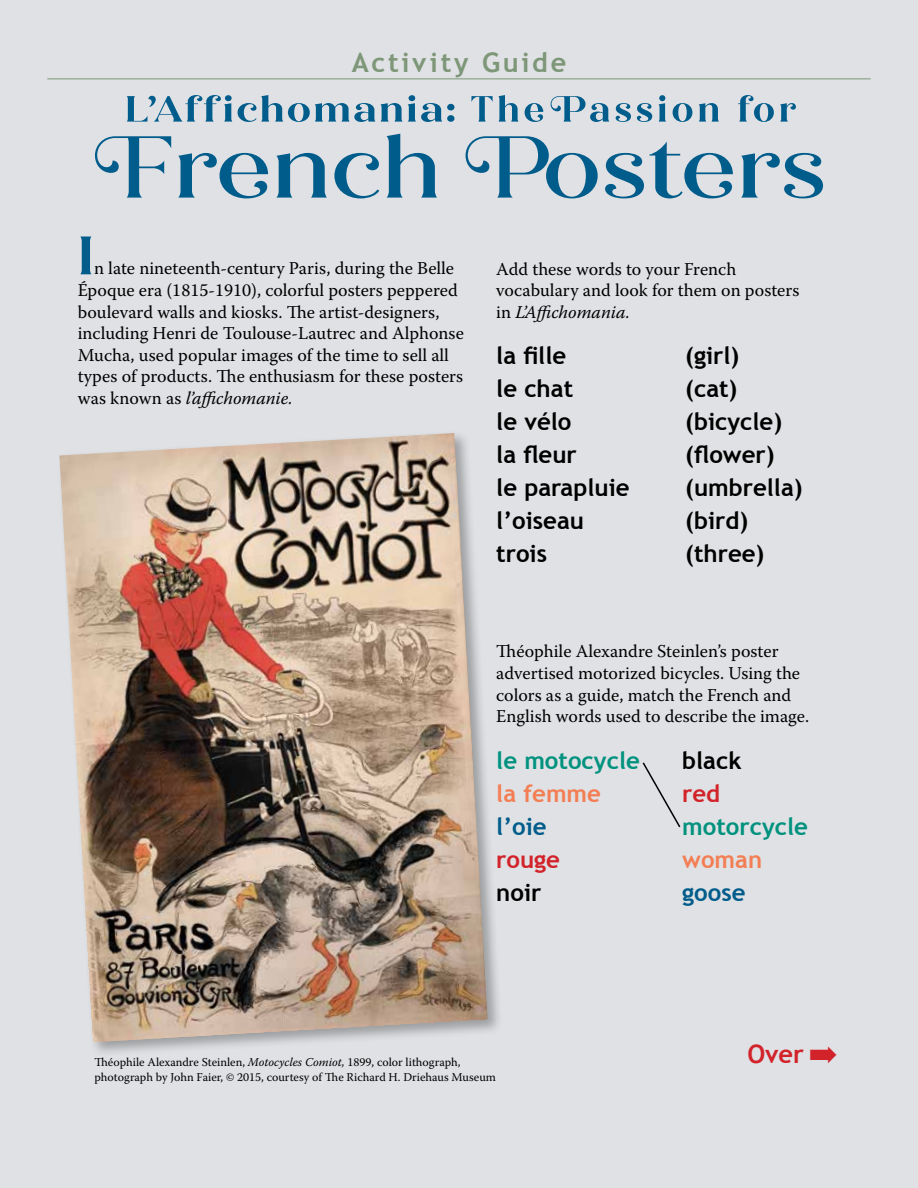
<style>
.page{position:relative;width:918px;height:1188px;background:#dfe1e4}
.page>*{position:absolute;margin:0;border:0;box-sizing:border-box;transform-origin:0 0}
.t1{font:700 54px "Quiche Flare";color:#005c8b}
.t2{font:700 27px "Trebuchet MS";letter-spacing:.1em;color:#7e9778}
.t3{font:700 25.35px "Trebuchet MS";color:#d2232a}
.t4{font:700 24px "Trebuchet MS";color:#000}
.t5{font:700 24px "Trebuchet MS";color:#00927e}
.t6{font:700 24px "Trebuchet MS";color:#f47e54}
.t7{font:700 24px "Trebuchet MS";color:#005c8b}
.t8{font:700 24px "Trebuchet MS";color:#d2232a}
.t9{font:18px/21.6px "Warnock Pro";color:#000}
.t10{font:12px/14.4px "Warnock Pro";color:#000}
.s1{font-style:italic}
</style>
<div class="page">
<hr style="left:47px;top:78px;width:824px;height:1px;background:#7e9778">
<svg style="left:95px;top:134px;width:728px;height:64px"></svg>
<svg style="left:127px;top:95px;width:669px;height:27px"></svg>
<div style="left:56px;top:430px;width:447px;height:628px;background:#000;opacity:.3"></div>
<img style="left:59px;top:433px;width:429px;height:609px">
<svg style="left:642px;top:762px;width:39px;height:66px"></svg>
<h2 class="t2" style="left:352px;top:45px;width:216px">Activity Guide</h2>
<h1 class="t1" style="left:78px;top:222px;width:18px">I</h1>
<p class="t9" style="left:78px;top:257px;width:388px;text-indent:16px">n late nineteenth-century Paris, during the Belle Époque era (1815-1910), colorful posters peppered boulevard walls and kiosks. The artist-designers, including Henri de Toulouse-Lautrec and Alphonse Mucha, used popular images of the time to sell all types of products. The enthusiasm for these posters was known as <span class="s1">l’affichomanie.</span></p>
<p class="t9" style="left:496px;top:258px;width:305px">Add these words to your French vocabulary and look for them on posters in <span class="s1">L’Affichomania.</span></p>
<h3 class="t4" style="left:496px;top:341px;width:71px">la fille</h3>
<h3 class="t4" style="left:685px;top:341px;width:56px">(girl)</h3>
<h3 class="t4" style="left:496px;top:374px;width:78px">le chat</h3>
<h3 class="t4" style="left:685px;top:374px;width:54px">(cat)</h3>
<h3 class="t4" style="left:496px;top:407px;width:77px">le vélo</h3>
<h3 class="t4" style="left:685px;top:407px;width:99px">(bicycle)</h3>
<h3 class="t4" style="left:496px;top:440px;width:82px">la fleur</h3>
<h3 class="t4" style="left:685px;top:440px;width:91px">(flower)</h3>
<h3 class="t4" style="left:496px;top:473px;width:135px">le parapluie</h3>
<h3 class="t4" style="left:685px;top:473px;width:119px">(umbrella)</h3>
<h3 class="t4" style="left:496px;top:506px;width:89px">l’oiseau</h3>
<h3 class="t4" style="left:685px;top:506px;width:64px">(bird)</h3>
<h3 class="t4" style="left:496px;top:539px;width:52px">trois</h3>
<h3 class="t4" style="left:685px;top:539px;width:81px">(three)</h3>
<p class="t9" style="left:496px;top:640px;width:314px">Théophile Alexandre Steinlen’s poster advertised motorized bicycles. Using the colors as a guide, match the French and English words used to describe the image.</p>
<h3 class="t5" style="left:496px;top:745px;width:145px">le motocycle</h3>
<h3 class="t4" style="left:682px;top:745px;width:61px">black</h3>
<h3 class="t6" style="left:496px;top:778px;width:106px">la femme</h3>
<h3 class="t8" style="left:682px;top:778px;width:39px">red</h3>
<h3 class="t7" style="left:496px;top:811px;width:52px">l’oie</h3>
<h3 class="t5" style="left:682px;top:811px;width:127px">motorcycle</h3>
<h3 class="t8" style="left:496px;top:844px;width:65px">rouge</h3>
<h3 class="t6" style="left:682px;top:844px;width:81px">woman</h3>
<h3 class="t4" style="left:496px;top:877px;width:47px">noir</h3>
<h3 class="t7" style="left:682px;top:877px;width:65px">goose</h3>
<p class="t10" style="left:94px;top:1055px;width:403px">Théophile Alexandre Steinlen, <span class="s1">Motocycles Comiot,</span> 1899, color lithograph, photograph by John Faier, © 2015, courtesy of The Richard H. Driehaus Museum</p>
<h3 class="t3" style="left:747px;top:1038px;width:92px">Over ➡</h3>
</div>
